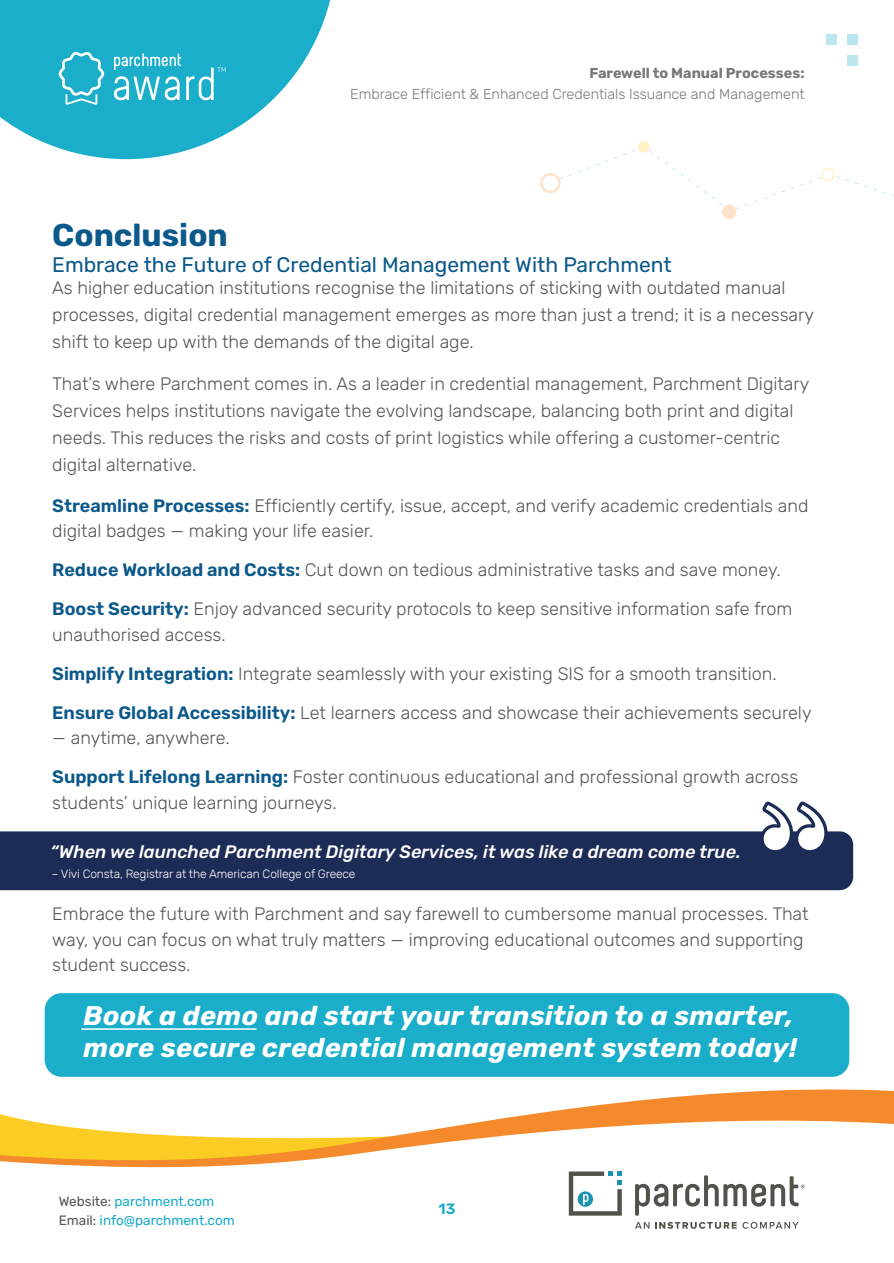
<style>
.page{position:relative;width:894px;height:1263px;background:#fff}
.page>*{position:absolute;margin:0;border:0;box-sizing:border-box;transform-origin:0 0}
.t1{font:700 31.5px "Rubik";color:#0b588a}
.t2{font:italic 700 27px/31.5px "Rubik";letter-spacing:.015em;color:#fff}
.t3{font:21px "Rubik";color:#0b588a}
.t4{font:300 18px/27px "Rubik";color:#545554}
.t5{font:italic 500 18px "Rubik";color:#fff}
.t6{font:600 15px "Rubik";color:#1baecb}
.t7{font:300 14.4px "Rubik";color:#787877}
.t8{font:700 14.4px "Rubik";color:#787877}
.t9{font:13.5px/19.5px "Rubik";color:#17aac6}
.t10{font:300 12px "Rubik";letter-spacing:-.01em;color:#fff}
.s1{font-weight:600;color:#0b588a}
.s2{color:#545554}
</style>
<div class="page">
<svg style="left:0;top:1076px;width:893px;height:99px"></svg>
<svg style="left:0;top:0;width:330px;height:159px;fill:#1baecb"></svg>
<svg style="left:59px;top:52px;width:45px;height:53px"></svg>
<svg style="left:114px;top:53px;width:112px;height:47px"></svg>
<svg style="left:635px;top:1175px;width:169px;height:40px"></svg>
<svg style="left:568px;top:1171px;width:53px;height:44px"></svg>
<svg style="left:635px;top:1221px;width:101px;height:7px"></svg>
<svg style="left:742px;top:1221px;width:56px;height:7px"></svg>
<div style="left:847px;top:55px;width:10px;height:11px;background:#bbe6ef"></div>
<div style="left:825px;top:34px;width:11px;height:10px;background:#bbe6ef"></div>
<div style="left:847px;top:34px;width:10px;height:10px;background:#bbe6ef"></div>
<svg style="left:540px;top:141px;width:353px;height:78px"></svg>
<div style="left:45px;top:993px;width:804px;height:83px;background:#1baecb;border-radius:17px"></div>
<hr style="left:81px;top:1028px;width:175px;height:1px;background:#fff">
<div style="left:0;top:831px;width:852px;height:59px;background:#1d2c57"></div>
<svg style="left:760px;top:801px;width:67px;height:52px"></svg>
<p class="t8" style="left:589px;top:65px;width:216px">Farewell to Manual Processes:</p>
<p class="t7" style="left:350px;top:86px;width:455px">Embrace Efficient &amp; Enhanced Credentials Issuance and Management</p>
<h1 class="t1" style="left:52px;top:218px;width:177px">Conclusion</h1>
<p class="t3" style="left:52px;top:253px;width:620px">Embrace the Future of Credential Management With Parchment</p>
<p class="t4" style="left:52px;top:275px;width:763px">As higher education institutions recognise the limitations of sticking with outdated manual processes, digital credential management emerges as more than just a trend; it is a necessary shift to keep up with the demands of the digital age.</p>
<p class="t4" style="left:52px;top:371px;width:758px">That’s where Parchment comes in. As a leader in credential management, Parchment Digitary Services helps institutions navigate the evolving landscape, balancing both print and digital needs. This reduces the risks and costs of print logistics while offering a customer-centric digital alternative.</p>
<p class="t4" style="left:52px;top:493px;width:757px;line-height:25.5px"><span class="s1">Streamline Processes:</span> Efficiently certify, issue, accept, and verify academic credentials and digital badges — making your life easier.</p>
<p class="t4" style="left:52px;top:551px;width:741px;line-height:39px"><span class="s1">Reduce Workload and Costs:</span> Cut down on tedious administrative tasks and save money.<br><span class="s1">Boost Security:</span> Enjoy advanced security protocols to keep sensitive information safe from</p>
<p class="t4" style="left:52px;top:615px;width:760px;line-height:39px">unauthorised access.<br><span class="s1">Simplify Integration:</span> Integrate seamlessly with your existing SIS for a smooth transition.<br><span class="s1">Ensure Global Accessibility:</span> Let learners access and showcase their achievements securely</p>
<p class="t4" style="left:52px;top:719px;width:747px;line-height:39px">— anytime, anywhere.<br><span class="s1">Support Lifelong Learning:</span> Foster continuous educational and professional growth across</p>
<p class="t4" style="left:52px;top:789px;width:286px">students’ unique learning journeys.</p>
<p class="t5" style="left:51px;top:842px;width:691px">“When we launched Parchment Digitary Services, it was like a dream come true.</p>
<p class="t10" style="left:52px;top:867px;width:305px">– Vivi Consta, Registrar at the American College of Greece</p>
<p class="t4" style="left:52px;top:901px;width:757px;line-height:25.5px">Embrace the future with Parchment and say farewell to cumbersome manual processes. That way, you can focus on what truly matters — improving educational outcomes and supporting student success.</p>
<h2 class="t2" style="left:84px;top:1001px;width:714px">Book a demo and start your transition to a smarter, more secure credential management system today!</h2>
<p class="t9" style="left:59px;top:1191px;width:178px"><span class="s2">Website:</span> parchment.com<br><span class="s2">Email:</span> info@parchment.com</p>
<p class="t6" style="left:438px;top:1199px;width:18px">13</p>
</div>
